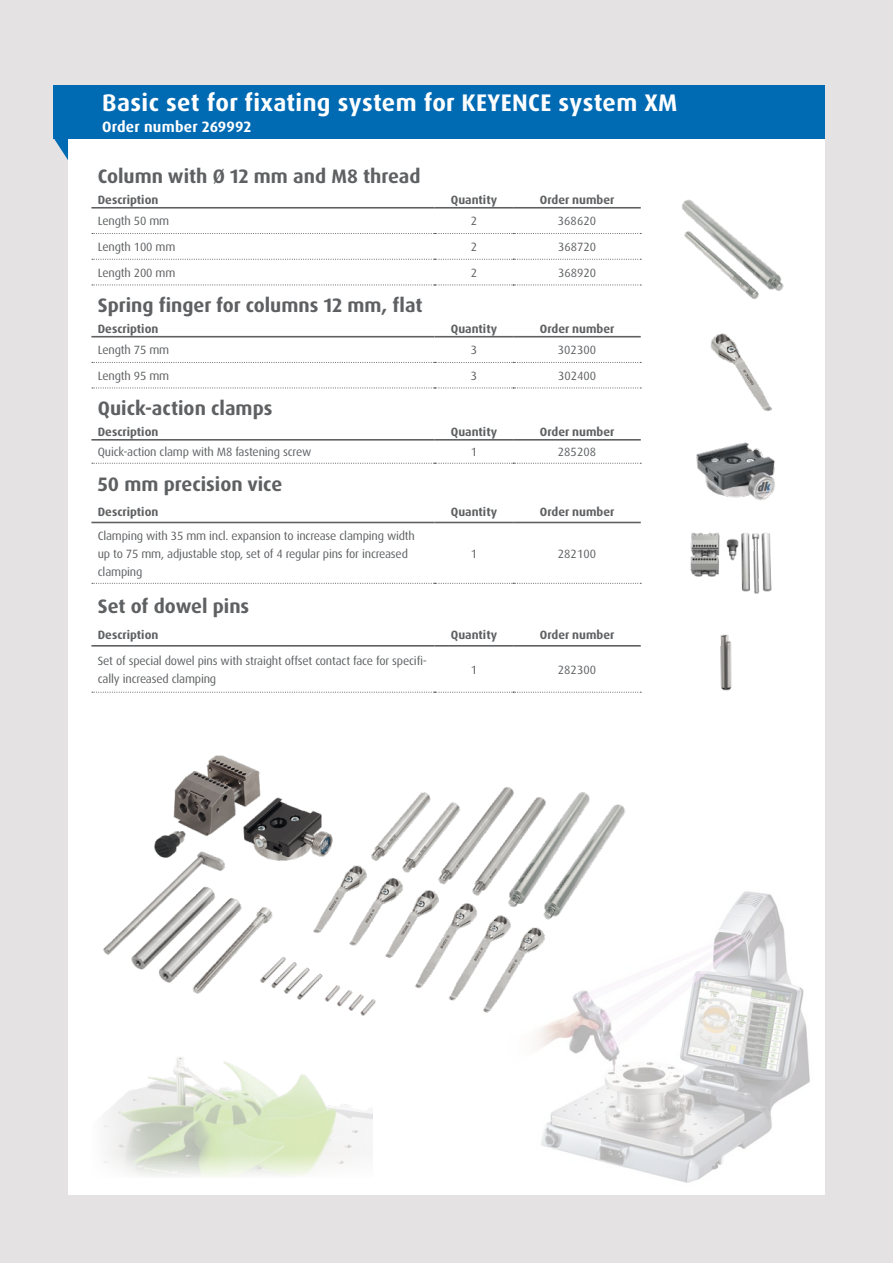
<style>
.page{position:relative;width:893px;height:1263px;background:#e4e2e2}
.page>*{position:absolute;margin:0;border:0;box-sizing:border-box;transform-origin:0 0}
.t1{font:700 24px "Dax Pro";letter-spacing:.015em;color:#fff}
.t2{font:700 19.5px "Dax Pro";color:#5e6062}
.t3{font:700 15px "Dax Pro";letter-spacing:.015em;color:#fff}
.t4{font:12px/18px "Dax Pro";letter-spacing:-.015em;color:#5e6062}
.t5{font:700 12px "Dax Pro";color:#5e6062}
</style>
<div class="page">
<div style="left:68px;top:111px;width:757px;height:1084px;background:#fff"></div>
<img style="left:541px;top:891px;width:269px;height:292px">
<hr style="left:892px;top:0;width:1px;height:1263px;background:#006ab3">
<img style="left:103px;top:1057px;width:269px;height:121px">
<img style="left:696px;top:442px;width:79px;height:58px">
<img style="left:690px;top:532px;width:82px;height:62px">
<img style="left:720px;top:634px;width:12px;height:57px">
<img style="left:681px;top:199px;width:103px;height:100px">
<img style="left:710px;top:333px;width:62px;height:78px">
<img style="left:103px;top:755px;width:531px;height:302px">
<svg style="left:54px;top:138px;width:14px;height:22px"></svg>
<div style="left:54px;top:85px;width:771px;height:53px;background:#006ab3"></div>
<svg style="left:92px;top:233px;width:549px;height:1px"></svg>
<svg style="left:92px;top:259px;width:549px;height:1px"></svg>
<svg style="left:92px;top:284px;width:549px;height:1px"></svg>
<svg style="left:92px;top:362px;width:549px;height:1px"></svg>
<svg style="left:92px;top:387px;width:549px;height:1px"></svg>
<hr style="left:434px;top:439px;width:79px;height:2px;background:#5f6062">
<svg style="left:92px;top:463px;width:549px;height:1px"></svg>
<hr style="left:434px;top:522px;width:79px;height:1px;background:#5f6062">
<svg style="left:92px;top:583px;width:549px;height:1px"></svg>
<hr style="left:434px;top:645px;width:79px;height:2px;background:#5f6062">
<svg style="left:92px;top:692px;width:549px;height:1px"></svg>
<hr style="left:91px;top:207px;width:343px;height:2px;background:#5f6062">
<hr style="left:434px;top:207px;width:79px;height:2px;background:#5f6062">
<hr style="left:513px;top:207px;width:128px;height:2px;background:#5f6062">
<hr style="left:91px;top:336px;width:343px;height:1px;background:#5f6062">
<hr style="left:91px;top:439px;width:343px;height:2px;background:#5f6062">
<hr style="left:91px;top:522px;width:343px;height:1px;background:#5f6062">
<hr style="left:91px;top:645px;width:343px;height:2px;background:#5f6062">
<hr style="left:434px;top:336px;width:79px;height:1px;background:#5f6062">
<hr style="left:513px;top:336px;width:128px;height:1px;background:#5f6062">
<hr style="left:513px;top:439px;width:128px;height:2px;background:#5f6062">
<hr style="left:513px;top:522px;width:128px;height:1px;background:#5f6062">
<hr style="left:513px;top:645px;width:128px;height:2px;background:#5f6062">
<h1 class="t1" style="left:102px;top:87px;width:577px">Basic set for fixating system for KEYENCE system XM</h1>
<p class="t3" style="left:102px;top:117px;width:151px">Order number 269992</p>
<h2 class="t2" style="left:98px;top:164px;width:324px">Column with Ø 12 mm and M8 thread</h2>
<p class="t5" style="left:98px;top:192px;width:62px">Description</p>
<p class="t5" style="left:451px;top:192px;width:48px">Quantity</p>
<p class="t5" style="left:540px;top:192px;width:76px">Order number</p>
<p class="t4" style="left:98px;top:212px;width:73px">Length 50 mm</p>
<p class="t4" style="left:471px;top:212px;width:8px">2</p>
<p class="t4" style="left:558px;top:212px;width:40px">368620</p>
<p class="t4" style="left:98px;top:237px;width:79px">Length 100 mm</p>
<p class="t4" style="left:471px;top:237px;width:8px">2</p>
<p class="t4" style="left:558px;top:237px;width:40px">368720</p>
<p class="t4" style="left:98px;top:263px;width:79px">Length 200 mm</p>
<p class="t4" style="left:471px;top:263px;width:8px">2</p>
<p class="t4" style="left:558px;top:263px;width:40px">368920</p>
<h2 class="t2" style="left:98px;top:293px;width:326px">Spring finger for columns 12 mm, flat</h2>
<p class="t5" style="left:98px;top:321px;width:62px">Description</p>
<p class="t5" style="left:451px;top:321px;width:48px">Quantity</p>
<p class="t5" style="left:540px;top:321px;width:76px">Order number</p>
<p class="t4" style="left:98px;top:341px;width:73px">Length 75 mm</p>
<p class="t4" style="left:471px;top:341px;width:8px">3</p>
<p class="t4" style="left:558px;top:341px;width:40px">302300</p>
<p class="t4" style="left:98px;top:366px;width:73px">Length 95 mm</p>
<p class="t4" style="left:471px;top:366px;width:8px">3</p>
<p class="t4" style="left:558px;top:366px;width:40px">302400</p>
<h2 class="t2" style="left:98px;top:396px;width:176px">Quick-action clamps</h2>
<p class="t5" style="left:98px;top:424px;width:62px">Description</p>
<p class="t5" style="left:451px;top:424px;width:48px">Quantity</p>
<p class="t5" style="left:540px;top:424px;width:76px">Order number</p>
<p class="t4" style="left:98px;top:443px;width:215px">Quick-action clamp with M8 fastening screw</p>
<p class="t4" style="left:471px;top:443px;width:8px">1</p>
<p class="t4" style="left:558px;top:443px;width:40px">285208</p>
<h2 class="t2" style="left:98px;top:472px;width:186px">50 mm precision vice</h2>
<p class="t5" style="left:98px;top:504px;width:62px">Description</p>
<p class="t5" style="left:451px;top:504px;width:48px">Quantity</p>
<p class="t5" style="left:540px;top:504px;width:76px">Order number</p>
<p class="t4" style="left:98px;top:526px;width:319px">Clamping with 35 mm incl. expansion to increase clamping width up to 75 mm, adjustable stop, set of 4 regular pins for increased clamping</p>
<p class="t4" style="left:471px;top:544px;width:8px">1</p>
<p class="t4" style="left:558px;top:544px;width:40px">282100</p>
<h2 class="t2" style="left:98px;top:594px;width:153px">Set of dowel pins</h2>
<p class="t5" style="left:98px;top:627px;width:62px">Description</p>
<p class="t5" style="left:451px;top:627px;width:48px">Quantity</p>
<p class="t5" style="left:540px;top:627px;width:76px">Order number</p>
<p class="t4" style="left:98px;top:651px;width:331px">Set of special dowel pins with straight offset contact face for specifi&shy;cally increased clamping</p>
<p class="t4" style="left:471px;top:660px;width:8px">1</p>
<p class="t4" style="left:558px;top:660px;width:40px">282300</p>
</div>
